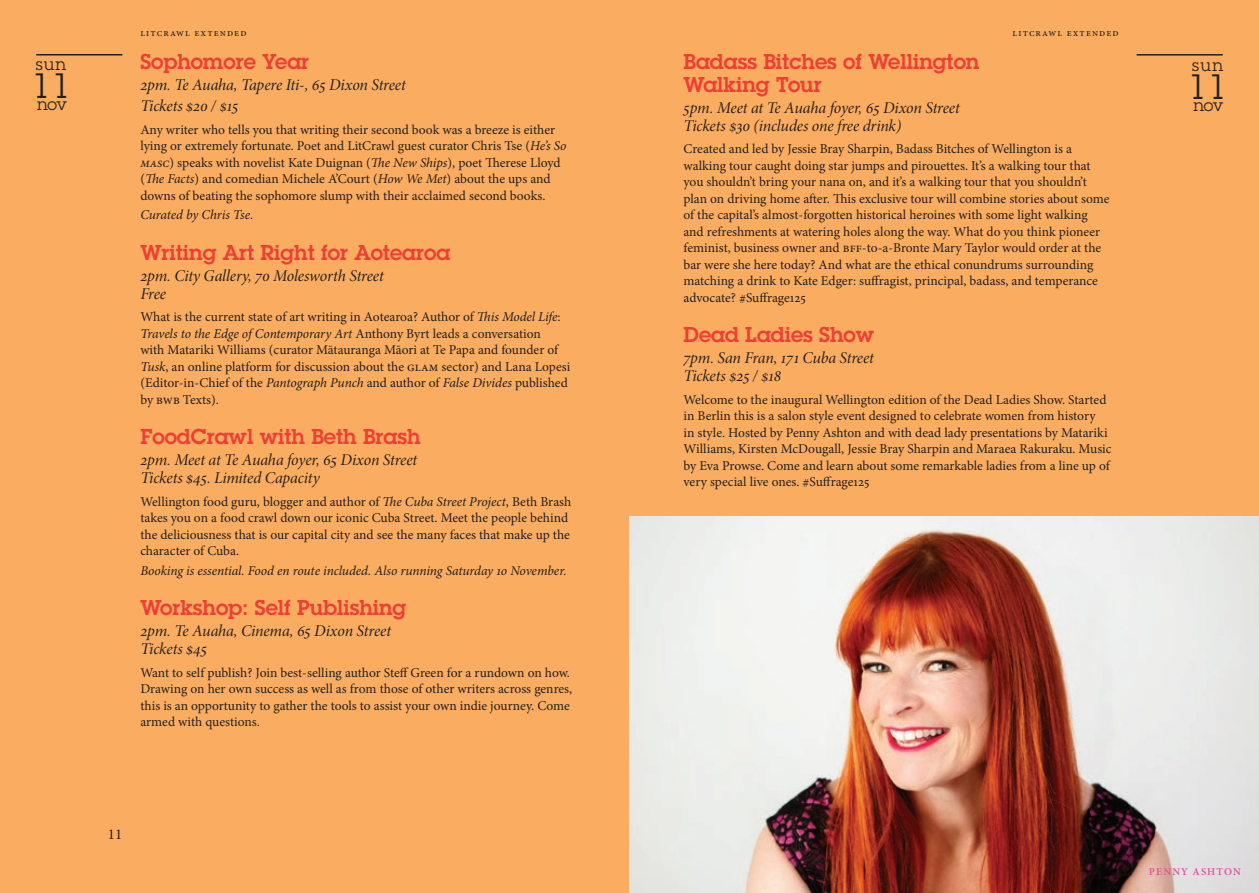
<style>
.page{position:relative;width:1259px;height:893px;background:#fff}
.page>*{position:absolute;margin:0;border:0;box-sizing:border-box;transform-origin:0 0}
.t1{font:600 21px/22.5px "Lubalin Graph Std";color:#ee3e35}
.t2{font:16.5px/18px "Minion Pro It Subh";letter-spacing:-.01em;color:#231f20}
.t3{font:16.5px "Lubalin Graph Std";letter-spacing:.015em;color:#231f20}
.t4{font:15px "Minion Pro";color:#231f20}
.t5{font:13.5px/16.5px "Minion Pro";letter-spacing:-.005em;color:#231f20}
.t6{font:italic 13.5px "Minion Pro";letter-spacing:-.005em;color:#231f20}
.t7{font:10.5px "Minion Pro";letter-spacing:.1em;color:#231f20}
.t8{font:600 10.5px "Minion Pro";color:#e2509d}
.s1{font-style:italic}
.s2{font-style:normal}
</style>
<div class="page">
<div style="left:0;top:0;width:629px;height:893px;background:#faad60"></div>
<div style="left:629px;top:0;width:630px;height:893px;background:#faad60"></div>
<img style="left:629px;top:516px;width:630px;height:377px">
<hr style="left:36px;top:54px;width:86px;height:2px;background:#231f20">
<hr style="left:1136px;top:54px;width:86px;height:2px;background:#231f20">
<p class="t3" style="left:36px;top:54px;width:32px">sun</p>
<p class="t3" style="left:31px;top:94px;width:42px"><sup>11</sup>nov</p>
<p class="t7" style="left:140px;top:26px;width:108px">LITCRAWL EXTENDED</p>
<p class="t7" style="left:1012px;top:26px;width:108px">LITCRAWL EXTENDED</p>
<h1 class="t1" style="left:683px;top:50px;width:297px">Badass Bitches of Wellington<br>Walking Tour</h1>
<p class="t2" style="left:683px;top:98px;width:278px">5pm. Meet at Te Auaha foyer, 65 Dixon Street<br>Tickets $30 (includes one free drink)</p>
<p class="t5" style="left:683px;top:141px;width:428px">Created and led by Jessie Bray Sharpin, Badass Bitches of Wellington is a walking tour caught doing star jumps and pirouettes. It’s a walking tour that you shouldn’t bring your nana on, and it’s a walking tour that you shouldn’t plan on driving home after. This exclusive tour will combine stories about some of the capital’s almost-forgotten historical heroines with some light walking and refreshments at watering holes along the way. What do you think pioneer feminist, business owner and BFF-to-a-Bronte Mary Taylor would order at the bar were she here today? And what are the ethical conundrums surrounding matching a drink to Kate Edger: suffragist, principal, badass, and temperance advocate? #Suffrage125</p>
<h1 class="t1" style="left:683px;top:323px;width:192px">Dead Ladies Show</h1>
<p class="t2" style="left:683px;top:349px;width:192px">7pm. San Fran, 171 Cuba Street<br>Tickets $25 / $18</p>
<p class="t5" style="left:683px;top:391px;width:429px">Welcome to the inaugural Wellington edition of the Dead Ladies Show. Started in Berlin this is a salon style event designed to celebrate women from history<br>in style. Hosted by Penny Ashton and with dead lady presentations by Matariki Williams, Kirsten McDougall, Jessie Bray Sharpin and Maraea Rakuraku. Music by Eva Prowse. Come and learn about some remarkable ladies from a line up of very special live ones. #Suffrage125</p>
<h1 class="t1" style="left:140px;top:50px;width:170px">Sophomore Year</h1>
<p class="t2" style="left:140px;top:74px;width:267px;line-height:21px">2pm. Te Auaha, Tapere Iti-, 65 Dixon Street<br>Tickets $20 / $15</p>
<p class="t5" style="left:140px;top:121px;width:427px">Any writer who tells you that writing their second book was a breeze is either lying or extremely fortunate. Poet and LitCrawl guest curator Chris Tse (<span class="s1">He’s So MASC</span>) speaks with novelist Kate Duignan (<span class="s1">The New Ships</span>), poet Therese Lloyd (<span class="s1">The Facts</span>) and comedian Michele A’Court (<span class="s1">How We Met</span>) about the ups and downs of beating the sophomore slump with their acclaimed second books.</p>
<p class="t6" style="left:140px;top:206px;width:114px">Curated by Chris Tse<span class="s2">.</span></p>
<h1 class="t1" style="left:140px;top:241px;width:311px">Writing Art Right for Aotearoa</h1>
<p class="t2" style="left:140px;top:266px;width:245px">2pm. City Gallery, 70 Molesworth Street<br>Free</p>
<p class="t5" style="left:140px;top:309px;width:431px">What is the current state of art writing in Aotearoa? Author of <span class="s1">This Model Life</span>:<br><span class="s1">Travels to the Edge of Contemporary Art</span> Anthony Byrt leads a conversation<br>with Matariki Williams (curator Mātauranga Māori at Te Papa and founder of <span class="s1">Tusk</span>, an online platform for discussion about the GLAM sector) and Lana Lopesi (Editor-in-Chief of the <span class="s1">Pantograph Punch</span> and author of <span class="s1">False Divides</span> published by BWB Texts).</p>
<h1 class="t1" style="left:140px;top:425px;width:282px">FoodCrawl with Beth Brash</h1>
<p class="t2" style="left:140px;top:451px;width:278px">2pm. Meet at Te Auaha foyer, 65 Dixon Street<br>Tickets $45. Limited Capacity</p>
<p class="t5" style="left:140px;top:493px;width:432px">Wellington food guru, blogger and author of <span class="s1">The Cuba Street Project</span>, Beth Brash takes you on a food crawl down our iconic Cuba Street. Meet the people behind the deliciousness that is our capital city and see the many faces that make up the character of Cuba.</p>
<p class="t6" style="left:140px;top:561px;width:428px">Booking is essential. Food en route included. Also running Saturday 1o November.</p>
<h1 class="t1" style="left:140px;top:596px;width:267px">Workshop: Self Publishing</h1>
<p class="t2" style="left:140px;top:622px;width:252px">2pm. Te Auaha, Cinema, 65 Dixon Street<br>Tickets $45</p>
<p class="t5" style="left:140px;top:664px;width:433px">Want to self publish? Join best-selling author Steff Green for a rundown on how.<br>Drawing on her own success as well as from those of other writers across genres, this is an opportunity to gather the tools to assist your own indie journey. Come armed with questions.</p>
<p class="t3" style="left:1192px;top:54px;width:33px">sun</p>
<p class="t3" style="left:1187px;top:94px;width:42px"><sup>11</sup>nov</p>
<p class="t4" style="left:108px;top:824px;width:16px">11</p>
<p class="t8" style="left:1149px;top:864px;width:93px">PENNY ASHTON</p>
</div>
